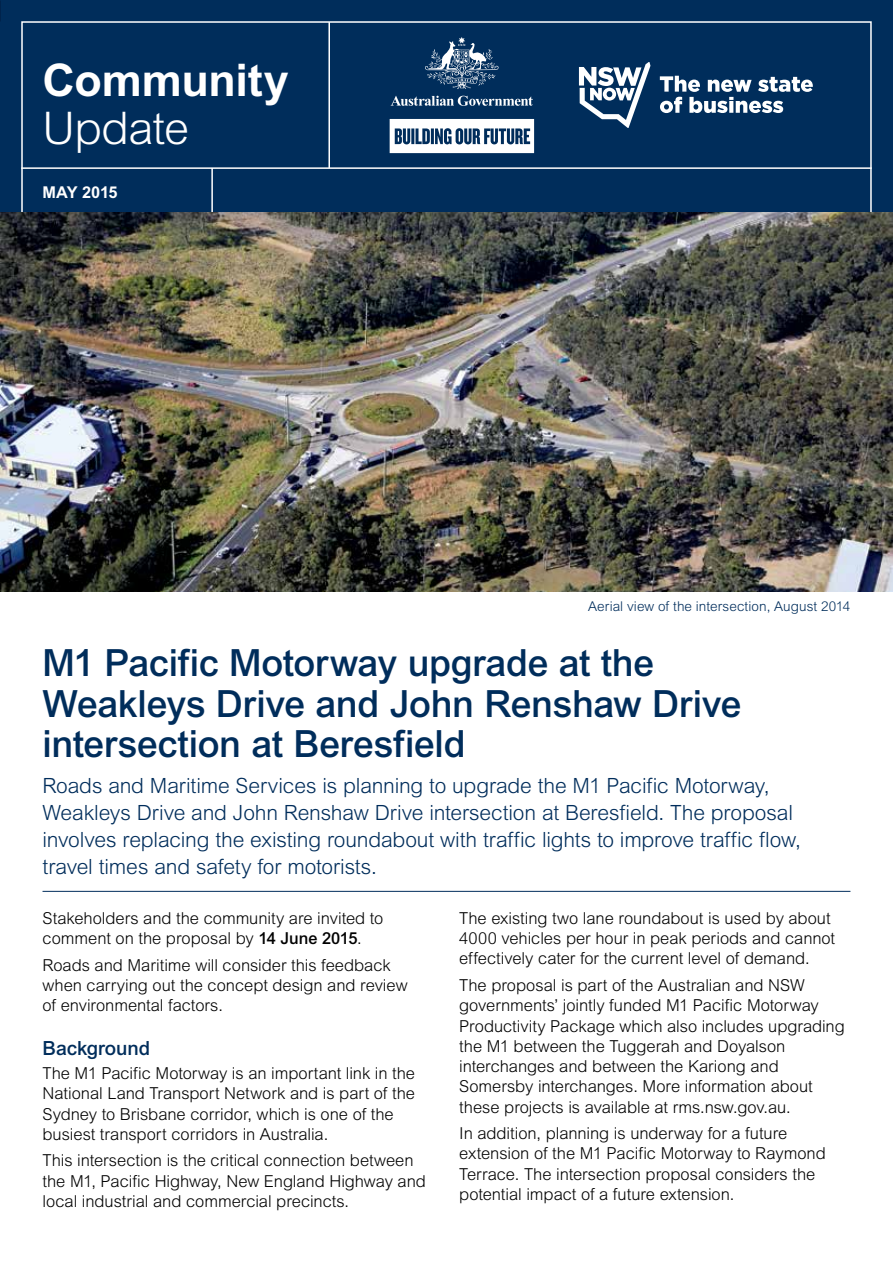
<style>
.page{position:relative;width:893px;height:1263px;background:#fff}
.page>*{position:absolute;margin:0;border:0;box-sizing:border-box;transform-origin:0 0}
._00_Newsletter_Title{font:700 45px/48px "Arial";letter-spacing:-.005em;color:#fff}
._01_H1{font:500 37.5px/40.5px "Arial";letter-spacing:-.01em;color:#002d5b}
._02_Intro{font:300 21px/27px "Arial";letter-spacing:-.01em;color:#002d5b}
._01_H2{font:500 19.5px "Arial";letter-spacing:-.005em;color:#002d5b}
._02_Body{font:300 16.5px/20.2px "Arial";letter-spacing:-.005em;color:#000}
._00_Date{font:700 16.35px "Arial";letter-spacing:-.015em;color:#fff}
._04_Caption{font:300 13.5px "Arial";letter-spacing:.005em;color:#002d5b}
.s1{font-weight:300}
.s2{font-weight:500}
</style>
<div class="page">
<hr style="left:43px;top:891px;width:807px;height:1px;background:#002d5b">
<div style="left:0;top:0;width:893px;height:213px;background:#002d5b"></div>
<hr style="left:21px;top:167px;width:851px;height:2px;background:#fff">
<hr style="left:211px;top:168px;width:2px;height:46px;background:#fff">
<hr style="left:328px;top:22px;width:2px;height:146px;background:#fff">
<svg style="left:579px;top:62px;width:71px;height:66px"></svg>
<svg style="left:660px;top:76px;width:153px;height:37px"></svg>
<svg style="left:390px;top:119px;width:144px;height:34px"></svg>
<svg style="left:391px;top:96px;width:142px;height:10px"></svg>
<svg style="left:425px;top:37px;width:74px;height:52px"></svg>
<img style="left:0;top:213px;width:893px;height:379px">
<h1 class="_00_Newsletter_Title" style="left:43px;top:56px;width:248px">Community<br><span class="s1">Update</span></h1>
<p class="_00_Date" style="left:43px;top:183px;width:76px">MAY 2015</p>
<p class="_04_Caption" style="left:588px;top:599px;width:264px">Aerial view of the intersection, August 2014</p>
<h1 class="_01_H1" style="left:43px;top:643px;width:700px">M1 Pacific Motorway upgrade at the<br>Weakleys Drive and John Renshaw Drive intersection at Beresfield</h1>
<p class="_02_Intro" style="left:43px;top:772px;width:760px">Roads and Maritime Services is planning to upgrade the M1 Pacific Motorway, Weakleys Drive and John Renshaw Drive intersection at Beresfield. The proposal involves replacing the existing roundabout with traffic lights to improve traffic flow, travel times and safety for motorists.</p>
<p class="_02_Body" style="left:43px;top:908px;width:342px">Stakeholders and the community are invited to comment on the proposal by <span class="s2">14 June 2015</span>.</p>
<p class="_02_Body" style="left:43px;top:955px;width:367px">Roads and Maritime will consider this feedback when carrying out the concept design and review of environmental factors.</p>
<h2 class="_01_H2" style="left:43px;top:1036px;width:109px">Background</h2>
<p class="_02_Body" style="left:43px;top:1063px;width:374px">The M1 Pacific Motorway is an important link in the National Land Transport Network and is part of the Sydney to Brisbane corridor, which is one of the busiest transport corridors in Australia.</p>
<p class="_02_Body" style="left:43px;top:1150px;width:385px">This intersection is the critical connection between the M1, Pacific Highway, New England Highway and local industrial and commercial precincts.</p>
<p class="_02_Body" style="left:459px;top:908px;width:377px">The existing two lane roundabout is used by about<br>4000 vehicles per hour in peak periods and cannot effectively cater for the current level of demand.</p>
<p class="_02_Body" style="left:459px;top:975px;width:387px">The proposal is part of the Australian and NSW governments’ jointly funded M1 Pacific Motorway Productivity Package which also includes upgrading the M1 between the Tuggerah and Doyalson interchanges and between the Kariong and Somersby interchanges. More information about these projects is available at rms.nsw.gov.au.</p>
<p class="_02_Body" style="left:459px;top:1123px;width:368px">In addition, planning is underway for a future extension of the M1 Pacific Motorway to Raymond Terrace. The intersection proposal considers the potential impact of a future extension.</p>
</div>
